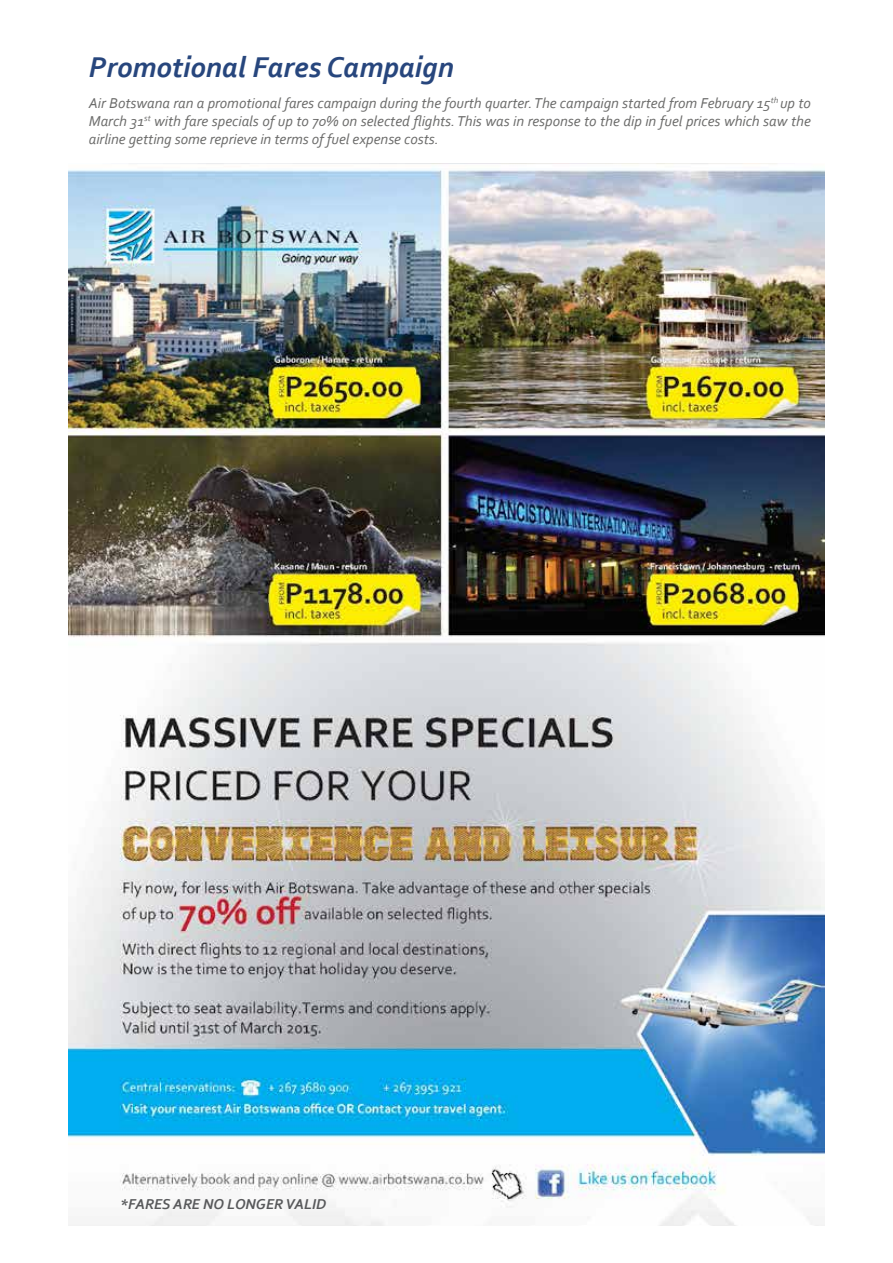
<style>
.page{position:relative;width:893px;height:1263px;background:#fff}
.page>*{position:absolute;margin:0;border:0;box-sizing:border-box;transform-origin:0 0}
.t1{font:italic 700 30px "Corbel";color:#27467d}
.t2{font:italic 15px/18px "Corbel";color:#6b6b6a;text-align:justify}
.t3{font:italic 700 15px "Corbel";color:#58595b}
</style>
<div class="page">
<img style="left:69px;top:168px;width:755px;height:1057px">
<h1 class="t1" style="left:89px;top:48px;width:367px">Promotional Fares Campaign</h1>
<p class="t2" style="left:89px;top:93px;width:723px">Air Botswana ran a promotional fares campaign during the fourth quarter. The campaign started from February 15<sup>th</sup> up to March 31<sup>st</sup> with fare specials of up to 70% on selected flights. This was in response to the dip in fuel prices which saw the airline getting some reprieve in terms of fuel expense costs.</p>
<p class="t3" style="left:120px;top:1195px;width:208px">*FARES ARE NO LONGER VALID</p>
</div>
